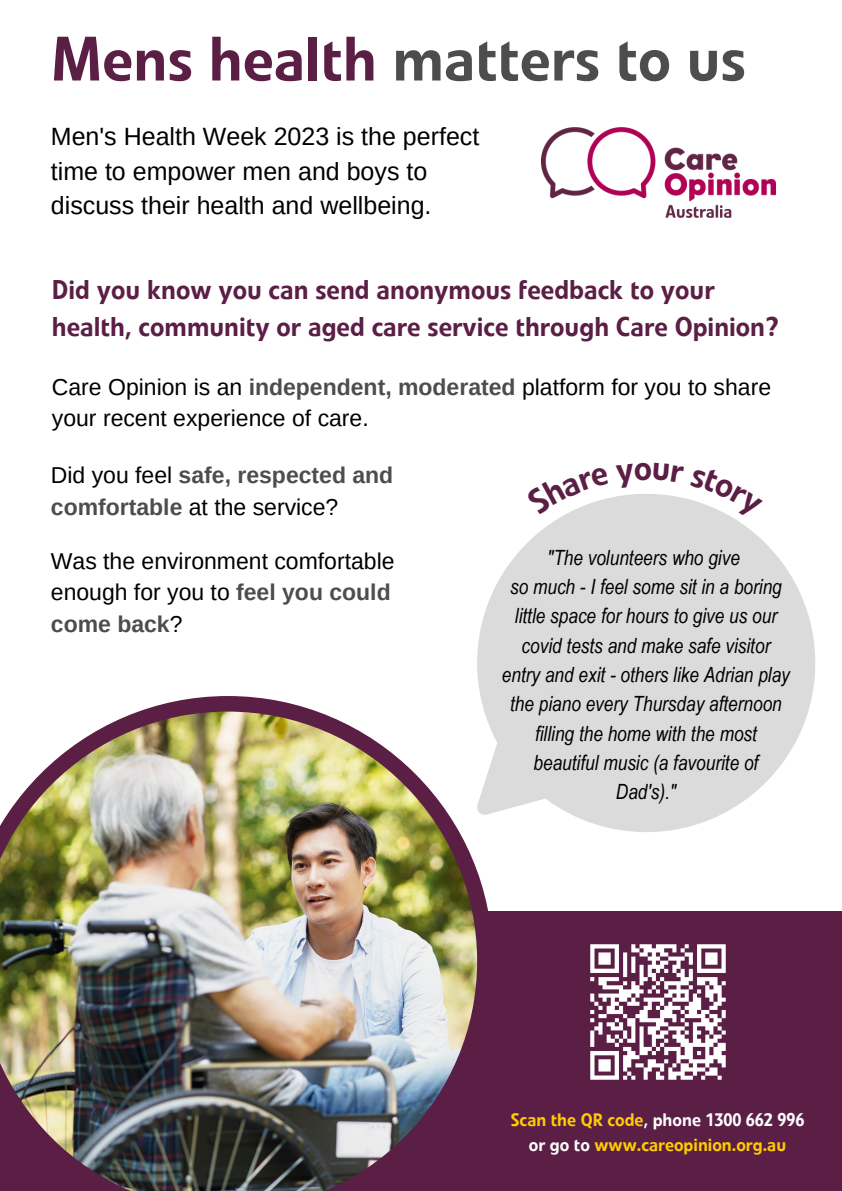
<style>
.page{position:relative;width:842px;height:1191px;background:#fff}
.page>*{position:absolute;margin:0;border:0;box-sizing:border-box;transform-origin:0 0}
.t1{font:500 62px "Veto Com";color:#4d4d4f}
.t2{font:500 27px/37.5px "Veto Com";color:#5b1e45}
.t3{font:25px/34.5px "Arimo";color:#000}
.t4{font:23px/31.5px "Arimo";color:#000}
.t5{font:700 23px/31.5px "Arimo";color:#4d4d4f}
.t6{font:italic 21px/29.2px "Arial Narrow";color:#000;text-align:center}
.t7{font:500 18px/24.7px "Veto Com";color:#ffcc03;text-align:center}
.s1{color:#5b1e45}
.s2{font-weight:700;color:#4d4d4f}
.s3{font-weight:400;color:#000}
.s4{color:#fefefe}
</style>
<div class="page">
<svg style="left:140px;top:696px;width:348px;height:215px"></svg>
<div style="left:0;top:911px;width:842px;height:279px;background:#5b1e45"></div>
<img style="left:0;top:711px;width:477px;height:479px">
<img style="left:590px;top:944px;width:136px;height:136px">
<svg style="left:477px;top:494px;width:338px;height:338px;fill:#dbdbdb"></svg>
<img style="left:542px;top:127px;width:234px;height:90px">
<svg style="left:526px;top:494px;width:83px;height:20px"></svg>
<svg style="left:690px;top:494px;width:73px;height:26px"></svg>
<p class="t1" style="left:51px;top:21px;width:697px"><span class="s1">Mens health</span> matters to us</p>
<p class="t3" style="left:51px;top:119px;width:430px">Men's Health Week 2023 is the perfect time to empower men and boys to discuss their health and wellbeing.</p>
<p class="t2" style="left:52px;top:271px;width:728px">Did you know you can send anonymous feedback to your health, community or aged care service through Care Opinion?</p>
<p class="t4" style="left:52px;top:371px;width:721px">Care Opinion is an <span class="s2">independent, moderated</span> platform for you to share your recent experience of care.</p>
<p class="t5" style="left:51px;top:459px;width:344px"><span class="s3">Did you feel</span> safe, respected and comfortable <span class="s3">at the service?</span></p>
<p class="t4" style="left:51px;top:544px;width:345px">Was the environment comfortable enough for you to <span class="s2">feel you could come back</span>?</p>
<p class="t6" style="left:547px;top:542px;width:194px">"The volunteers who give</p>
<p class="t6" style="left:502px;top:572px;width:289px">so much - I feel some sit in a boring little space for hours to give us our covid tests and make safe visitor entry and exit - others like Adrian play the piano every Thursday afternoon filling the home with the most beautiful music (a favourite of<br>Dad's)."</p>
<p class="t7" style="left:511px;top:1107px;width:295px">Scan the QR code<span class="s4">, phone 1300 662 996 or go to</span> www.careopinion.org.au</p>
</div>
